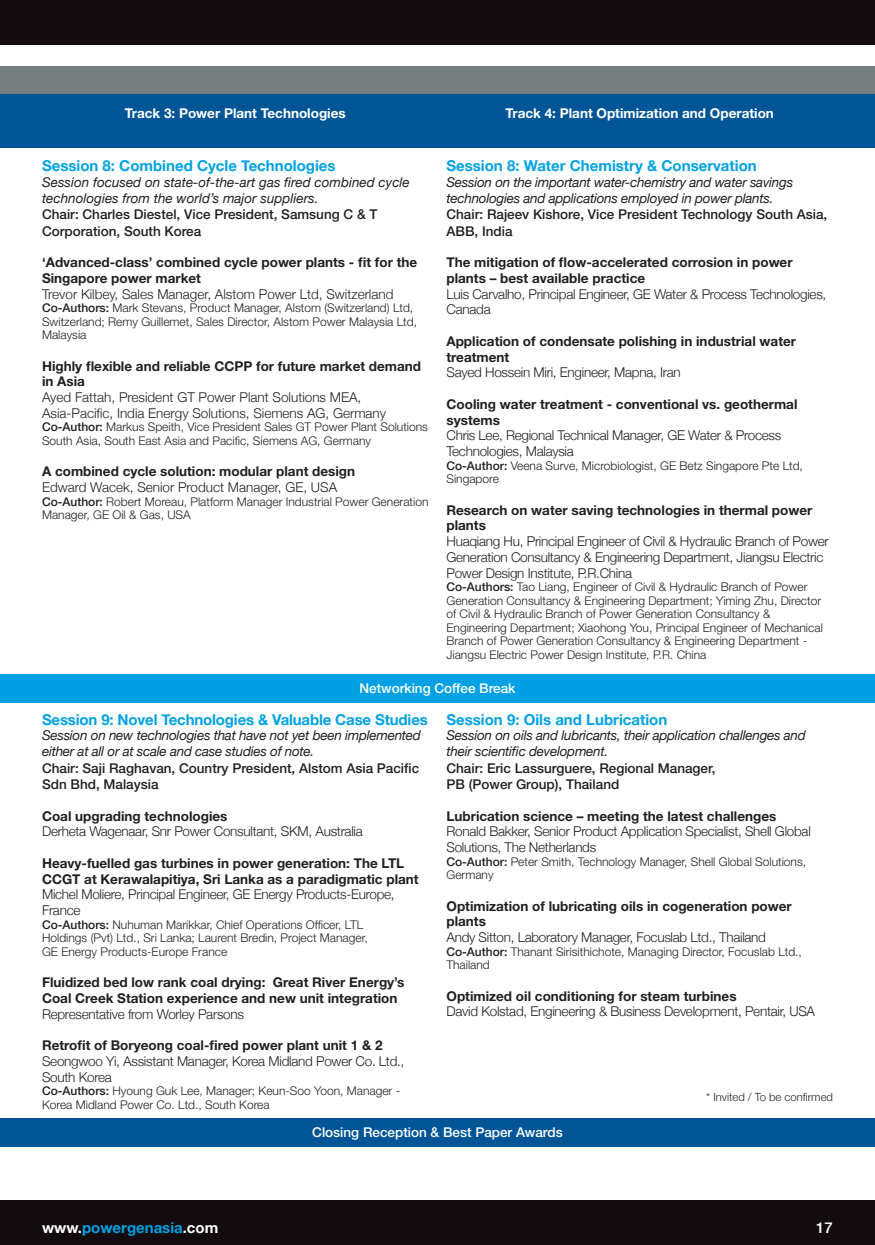
<style>
.page{position:relative;width:875px;height:1245px;background:#fff}
.page>*{position:absolute;margin:0;border:0;box-sizing:border-box;transform-origin:0 0}
.t1{font:700 15px "Helvetica Neue";color:#00a1e4}
.t2{font:700 15px "Helvetica Neue LT Std";color:#00a1e4}
.t3{font:500 15px "Helvetica Neue LT Std";color:#fff}
.t4{font:700 13.5px/15.8px "Helvetica Neue LT Std";color:#231f20}
.t5{font:300 13.5px/15.8px "Helvetica Neue";letter-spacing:-.02em;color:#231f20}
.t6{font:italic 13.5px/15.8px "Helvetica Neue";letter-spacing:-.02em;color:#231f20}
.t7{font:500 13.5px/16.5px "Helvetica Neue LT Std";color:#231f20}
.t8{font:300 13.5px/15.8px "Helvetica Neue";color:#231f20}
.t9{font:italic 13.5px/15.8px "Helvetica Neue";color:#231f20}
.t10{font:700 13.5px "Helvetica Neue LT Std";color:#fff}
.t11{font:500 13.5px "Helvetica Neue LT Std";color:#fff}
.t12{font:300 12px/13.5px "Helvetica Neue LT Std";color:#231f20}
.t13{font:300 11.25px "Helvetica Neue";color:#231f20}
.s1{font-weight:500}
.s2{color:#fff}
</style>
<div class="page">
<div style="left:0;top:1200px;width:875px;height:45px;background:#130c0e"></div>
<div style="left:0;top:0;width:875px;height:45px;background:#130c0e"></div>
<div style="left:0;top:66px;width:875px;height:28px;background:#777e80"></div>
<div style="left:0;top:674px;width:875px;height:28px;background:#00a1e4"></div>
<div style="left:0;top:94px;width:875px;height:54px;background:#005596"></div>
<div style="left:0;top:1118px;width:875px;height:29px;background:#005596"></div>
<p class="t10" style="left:125px;top:104px;width:222px">Track 3: Power Plant Technologies</p>
<p class="t10" style="left:505px;top:104px;width:270px">Track 4: Plant Optimization and Operation</p>
<p class="t1" style="left:42px;top:156px;width:295px">Session 8: Combined Cycle Technologies</p>
<p class="t9" style="left:42px;top:174px;width:369px">Session focused on state-of-the-art gas fired combined cycle technologies from the world’s major suppliers.</p>
<p class="t7" style="left:42px;top:206px;width:337px">Chair: Charles Diestel, Vice President, Samsung C &amp; T<br>Corporation, South Korea</p>
<p class="t4" style="left:42px;top:254px;width:377px">‘Advanced-class’ combined cycle power plants - fit for the<br>Singapore power market</p>
<p class="t8" style="left:42px;top:286px;width:353px">Trevor Kilbey, Sales Manager, Alstom Power Ltd, Switzerland</p>
<p class="t12" style="left:42px;top:301px;width:376px"><span class="s1">Co-Authors:</span> Mark Stevans, Product Manager, Alstom (Switzerland) Ltd,<br>Switzerland; Remy Guillemet, Sales Director, Alstom Power Malaysia Ltd,<br>Malaysia</p>
<p class="t4" style="left:42px;top:358px;width:381px">Highly flexible and reliable CCPP for future market demand in Asia</p>
<p class="t8" style="left:42px;top:389px;width:346px">Ayed Fattah, President GT Power Plant Solutions MEA,<br>Asia-Pacific, India Energy Solutions, Siemens AG, Germany</p>
<p class="t12" style="left:42px;top:420px;width:387px"><span class="s1">Co-Author:</span> Markus Speith, Vice President Sales GT Power Plant Solutions<br>South Asia, South East Asia and Pacific, Siemens AG, Germany</p>
<p class="t4" style="left:42px;top:463px;width:315px">A combined cycle solution: modular plant design</p>
<p class="t8" style="left:42px;top:479px;width:297px">Edward Wacek, Senior Product Manager, GE, USA</p>
<p class="t12" style="left:42px;top:494px;width:388px"><span class="s1">Co-Author:</span> Robert Moreau, Platform Manager Industrial Power Generation<br>Manager, GE Oil &amp; Gas, USA</p>
<p class="t1" style="left:446px;top:156px;width:312px">Session 8: Water Chemistry &amp; Conservation</p>
<p class="t6" style="left:446px;top:174px;width:348px">Session on the important water-chemistry and water savings technologies and applications employed in power plants.</p>
<p class="t7" style="left:446px;top:206px;width:382px">Chair: Rajeev Kishore, Vice President Technology South Asia,<br>ABB, India</p>
<p class="t4" style="left:446px;top:254px;width:348px">The mitigation of flow-accelerated corrosion in power plants – best available practice</p>
<p class="t5" style="left:446px;top:286px;width:381px">Luis Carvalho, Principal Engineer, GE Water &amp; Process Technologies,<br>Canada</p>
<p class="t4" style="left:446px;top:333px;width:351px">Application of condensate polishing in industrial water treatment</p>
<p class="t5" style="left:446px;top:364px;width:236px">Sayed Hossein Miri, Engineer, Mapna, Iran</p>
<p class="t4" style="left:446px;top:396px;width:352px">Cooling water treatment - conventional vs. geothermal systems</p>
<p class="t5" style="left:446px;top:427px;width:336px">Chris Lee, Regional Technical Manager, GE Water &amp; Process<br>Technologies, Malaysia</p>
<p class="t12" style="left:446px;top:458px;width:358px"><span class="s1">Co-Author:</span> Veena Surve, Microbiologist, GE Betz Singapore Pte Ltd,<br>Singapore</p>
<p class="t4" style="left:446px;top:502px;width:367px">Research on water saving technologies in thermal power plants</p>
<p class="t5" style="left:446px;top:533px;width:384px">Huaqiang Hu, Principal Engineer of Civil &amp; Hydraulic Branch of Power<br>Generation Consultancy &amp; Engineering Department, Jiangsu Electric<br>Power Design Institute, P.R.China</p>
<p class="t12" style="left:446px;top:580px;width:378px"><span class="s1">Co-Authors:</span> Tao Liang, Engineer of Civil &amp; Hydraulic Branch of Power Generation Consultancy &amp; Engineering Department; Yiming Zhu, Director of Civil &amp; Hydraulic Branch of Power Generation Consultancy &amp; Engineering Department; Xiaohong You, Principal Engineer of Mechanical Branch of Power Generation Consultancy &amp; Engineering Department - Jiangsu Electric Power Design Institute, P.R. China</p>
<p class="t11" style="left:359px;top:680px;width:158px">Networking Coffee Break</p>
<p class="t1" style="left:42px;top:710px;width:387px">Session 9: Novel Technologies &amp; Valuable Case Studies</p>
<p class="t6" style="left:42px;top:727px;width:380px">Session on new technologies that have not yet been implemented either at all or at scale and case studies of note.</p>
<p class="t7" style="left:42px;top:759px;width:379px">Chair: Saji Raghavan, Country President, Alstom Asia Pacific<br>Sdn Bhd, Malaysia</p>
<p class="t4" style="left:42px;top:807px;width:187px">Coal upgrading technologies</p>
<p class="t5" style="left:42px;top:823px;width:322px">Derheta Wagenaar, Snr Power Consultant, SKM, Australia</p>
<p class="t4" style="left:42px;top:855px;width:378px">Heavy-fuelled gas turbines in power generation: The LTL<br>CCGT at Kerawalapitiya, Sri Lanka as a paradigmatic plant</p>
<p class="t5" style="left:42px;top:886px;width:354px">Michel Moliere, Principal Engineer, GE Energy Products-Europe,<br>France</p>
<p class="t12" style="left:42px;top:917px;width:327px"><span class="s1">Co-Authors:</span> Nuhuman Marikkar, Chief Operations Officer, LTL<br>Holdings (Pvt) Ltd., Sri Lanka; Laurent Bredin, Project Manager,<br>GE Energy Products-Europe France</p>
<p class="t4" style="left:42px;top:974px;width:364px">Fluidized bed low rank coal drying: Great River Energy’s<br>Coal Creek Station experience and new unit integration</p>
<p class="t5" style="left:42px;top:1005px;width:203px">Representative from Worley Parsons</p>
<p class="t4" style="left:42px;top:1037px;width:342px">Retrofit of Boryeong coal-fired power plant unit 1 &amp; 2</p>
<p class="t5" style="left:42px;top:1053px;width:364px">Seongwoo Yi, Assistant Manager, Korea Midland Power Co. Ltd.,<br>South Korea</p>
<p class="t12" style="left:42px;top:1084px;width:360px"><span class="s1">Co-Authors:</span> Hyoung Guk Lee, Manager; Keun-Soo Yoon, Manager -<br>Korea Midland Power Co. Ltd., South Korea</p>
<p class="t1" style="left:446px;top:710px;width:222px">Session 9: Oils and Lubrication</p>
<p class="t6" style="left:446px;top:727px;width:361px">Session on oils and lubricants, their application challenges and their scientific development.</p>
<p class="t7" style="left:446px;top:759px;width:270px">Chair: Eric Lassurguere, Regional Manager,<br>PB (Power Group), Thailand</p>
<p class="t4" style="left:446px;top:807px;width:331px">Lubrication science – meeting the latest challenges</p>
<p class="t5" style="left:446px;top:823px;width:366px">Ronald Bakker, Senior Product Application Specialist, Shell Global<br>Solutions, The Netherlands</p>
<p class="t12" style="left:446px;top:854px;width:361px"><span class="s1">Co-Author:</span> Peter Smith, Technology Manager, Shell Global Solutions,<br>Germany</p>
<p class="t4" style="left:446px;top:897px;width:347px">Optimization of lubricating oils in cogeneration power plants</p>
<p class="t5" style="left:446px;top:929px;width:321px">Andy Sitton, Laboratory Manager, Focuslab Ltd., Thailand</p>
<p class="t12" style="left:446px;top:944px;width:357px"><span class="s1">Co-Author:</span> Thanant Sirisithichote, Managing Director, Focuslab Ltd.,<br>Thailand</p>
<p class="t4" style="left:446px;top:987px;width:292px">Optimized oil conditioning for steam turbines</p>
<p class="t5" style="left:446px;top:1003px;width:370px">David Kolstad, Engineering &amp; Business Development, Pentair, USA</p>
<p class="t13" style="left:706px;top:1090px;width:128px">* Invited / To be confirmed</p>
<p class="t11" style="left:312px;top:1124px;width:252px">Closing Reception &amp; Best Paper Awards</p>
<p class="t2" style="left:42px;top:1218px;width:178px"><span class="s2">www.</span>powergenasia<span class="s2">.com</span></p>
<p class="t3" style="left:816px;top:1218px;width:18px">17</p>
</div>
